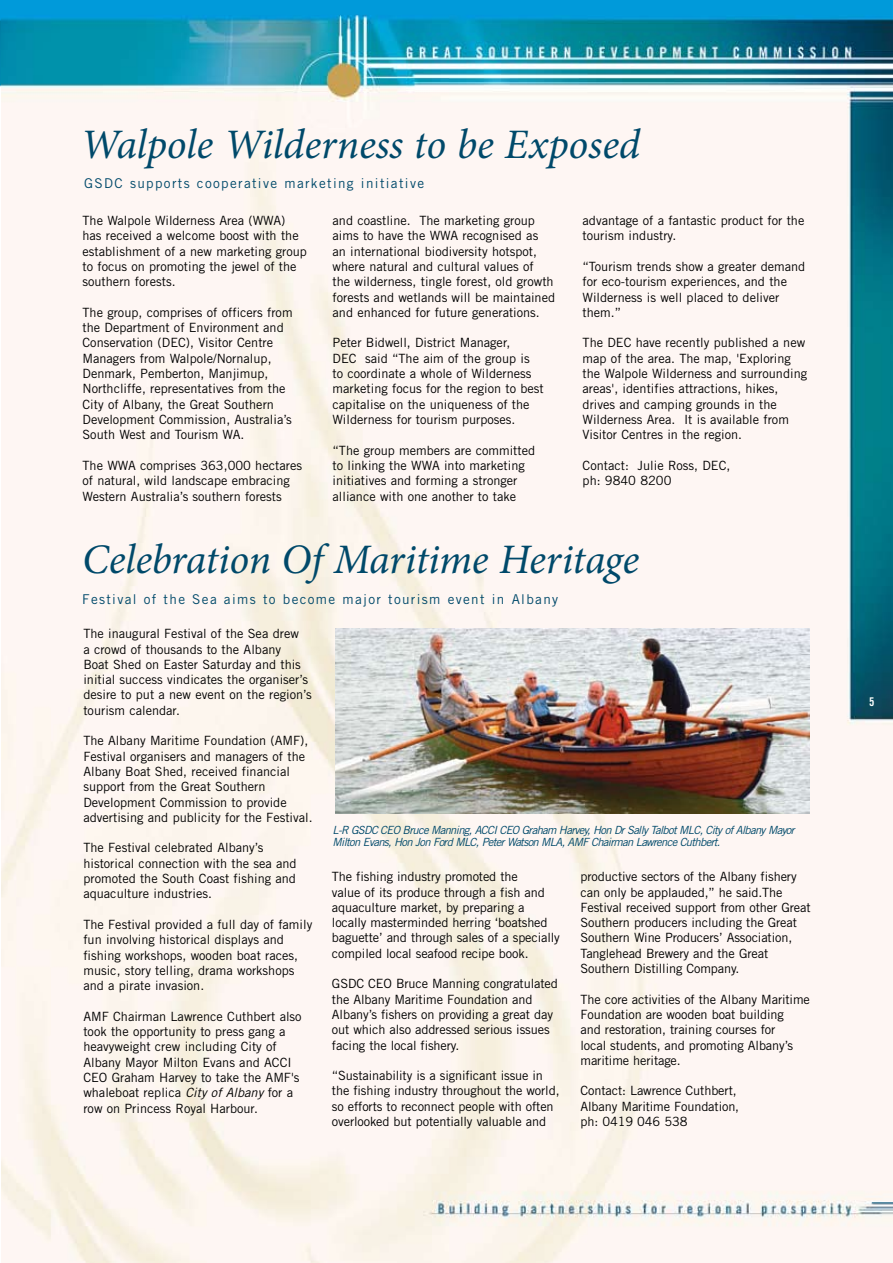
<style>
.page{position:relative;width:893px;height:1263px;background:#fff}
.page>*{position:absolute;margin:0;border:0;box-sizing:border-box;transform-origin:0 0}
.t1{font:italic 42px "Minion Pro";letter-spacing:-.005em;color:#00496a}
.t2{font:13.5px "Trade Gothic";letter-spacing:.1em;color:#00496a}
.t3{font:12.75px/15.3px "Trade Gothic";color:#000}
.t4{font:12px "Trade Gothic Bold Cond Twenty";color:#fff}
.t5{font:italic 11.25px/12px "Trade Gothic";letter-spacing:-.06em;color:#00496a}
.s1{font-style:italic}
</style>
<div class="page">
<img style="left:1px;top:0;width:892px;height:1263px">
<svg style="left:872px;top:1202px;width:21px;height:1px"></svg>
<img style="left:336px;top:628px;width:474px;height:185px">
<h1 class="t1" style="left:81px;top:116px;width:561px">Walpole Wilderness to be Exposed</h1>
<p class="t2" style="left:84px;top:175px;width:341px">GSDC supports cooperative marketing initiative</p>
<p class="t3" style="left:83px;top:213px;width:226px">The Walpole Wilderness Area (WWA) has received a welcome boost with the establishment of a new marketing group to focus on promoting the jewel of the southern forests.</p>
<p class="t3" style="left:83px;top:305px;width:212px">The group, comprises of officers from the Department of Environment and Conservation (DEC), Visitor Centre Managers from Walpole/Nornalup, Denmark, Pemberton, Manjimup, Northcliffe, representatives from the City of Albany, the Great Southern Development Commission, Australia’s South West and Tourism WA.</p>
<p class="t3" style="left:83px;top:458px;width:221px">The WWA comprises 363,000 hectares of natural, wild landscape embracing<br>Western Australia’s southern forests</p>
<p class="t3" style="left:333px;top:213px;width:224px">and coastline. The marketing group aims to have the WWA recognised as<br>an international biodiversity hotspot, where natural and cultural values of<br>the wilderness, tingle forest, old growth forests and wetlands will be maintained and enhanced for future generations.</p>
<p class="t3" style="left:333px;top:335px;width:213px">Peter Bidwell, District Manager,<br>DEC said “The aim of the group is<br>to coordinate a whole of Wilderness marketing focus for the region to best capitalise on the uniqueness of the Wilderness for tourism purposes.</p>
<p class="t3" style="left:333px;top:442px;width:204px">“The group members are committed to linking the WWA into marketing initiatives and forming a stronger alliance with one another to take</p>
<p class="t3" style="left:583px;top:213px;width:223px">advantage of a fantastic product for the tourism industry.</p>
<p class="t3" style="left:583px;top:259px;width:224px">“Tourism trends show a greater demand for eco-tourism experiences, and the<br>Wilderness is well placed to deliver them.”</p>
<p class="t3" style="left:583px;top:335px;width:226px">The DEC have recently published a new map of the area. The map, 'Exploring the Walpole Wilderness and surrounding areas', identifies attractions, hikes, drives and camping grounds in the Wilderness Area. It is available from Visitor Centres in the region.</p>
<p class="t3" style="left:583px;top:458px;width:149px">Contact: Julie Ross, DEC, ph: 9840 8200</p>
<h1 class="t1" style="left:82px;top:530px;width:559px">Celebration Of Maritime Heritage</h1>
<p class="t2" style="left:82px;top:591px;width:478px">Festival of the Sea aims to become major tourism event in Albany</p>
<p class="t3" style="left:83px;top:626px;width:230px">The inaugural Festival of the Sea drew<br>a crowd of thousands to the Albany<br>Boat Shed on Easter Saturday and this initial success vindicates the organiser’s desire to put a new event on the region’s tourism calendar.</p>
<p class="t3" style="left:83px;top:733px;width:231px">The Albany Maritime Foundation (AMF), Festival organisers and managers of the Albany Boat Shed, received financial support from the Great Southern Development Commission to provide advertising and publicity for the Festival.</p>
<p class="t3" style="left:83px;top:840px;width:215px">The Festival celebrated Albany’s historical connection with the sea and promoted the South Coast fishing and aquaculture industries.</p>
<p class="t3" style="left:83px;top:916px;width:230px">The Festival provided a full day of family fun involving historical displays and fishing workshops, wooden boat races, music, story telling, drama workshops and a pirate invasion.</p>
<p class="t3" style="left:83px;top:1008px;width:220px">AMF Chairman Lawrence Cuthbert also took the opportunity to press gang a heavyweight crew including City of Albany Mayor Milton Evans and ACCI CEO Graham Harvey to take the AMF's whaleboat replica <span class="s1">City of Albany</span> for a row on Princess Royal Harbour.</p>
<p class="t5" style="left:333px;top:824px;width:464px">L-R GSDC CEO Bruce Manning, ACCI CEO Graham Harvey, Hon Dr Sally Talbot MLC, City of Albany Mayor<br>Milton Evans, Hon Jon Ford MLC, Peter Watson MLA, AMF Chairman Lawrence Cuthbert.</p>
<p class="t3" style="left:332px;top:869px;width:229px">The fishing industry promoted the<br>value of its produce through a fish and aquaculture market, by preparing a locally masterminded herring ‘boatshed baguette’ and through sales of a specially compiled local seafood recipe book.</p>
<p class="t3" style="left:332px;top:976px;width:227px">GSDC CEO Bruce Manning congratulated the Albany Maritime Foundation and Albany’s fishers on providing a great day out which also addressed serious issues facing the local fishery.</p>
<p class="t3" style="left:332px;top:1068px;width:229px">“Sustainability is a significant issue in the fishing industry throughout the world, so efforts to reconnect people with often overlooked but potentially valuable and</p>
<p class="t3" style="left:581px;top:869px;width:232px">productive sectors of the Albany fishery can only be applauded,” he said.The Festival received support from other Great Southern producers including the Great Southern Wine Producers’ Association, Tanglehead Brewery and the Great Southern Distilling Company.</p>
<p class="t3" style="left:581px;top:991px;width:231px">The core activities of the Albany Maritime Foundation are wooden boat building<br>and restoration, training courses for<br>local students, and promoting Albany’s maritime heritage.</p>
<p class="t3" style="left:581px;top:1083px;width:160px">Contact: Lawrence Cuthbert,<br>Albany Maritime Foundation, ph: 0419 046 538</p>
<p class="t4" style="left:869px;top:694px;width:7px">5</p>
</div>
